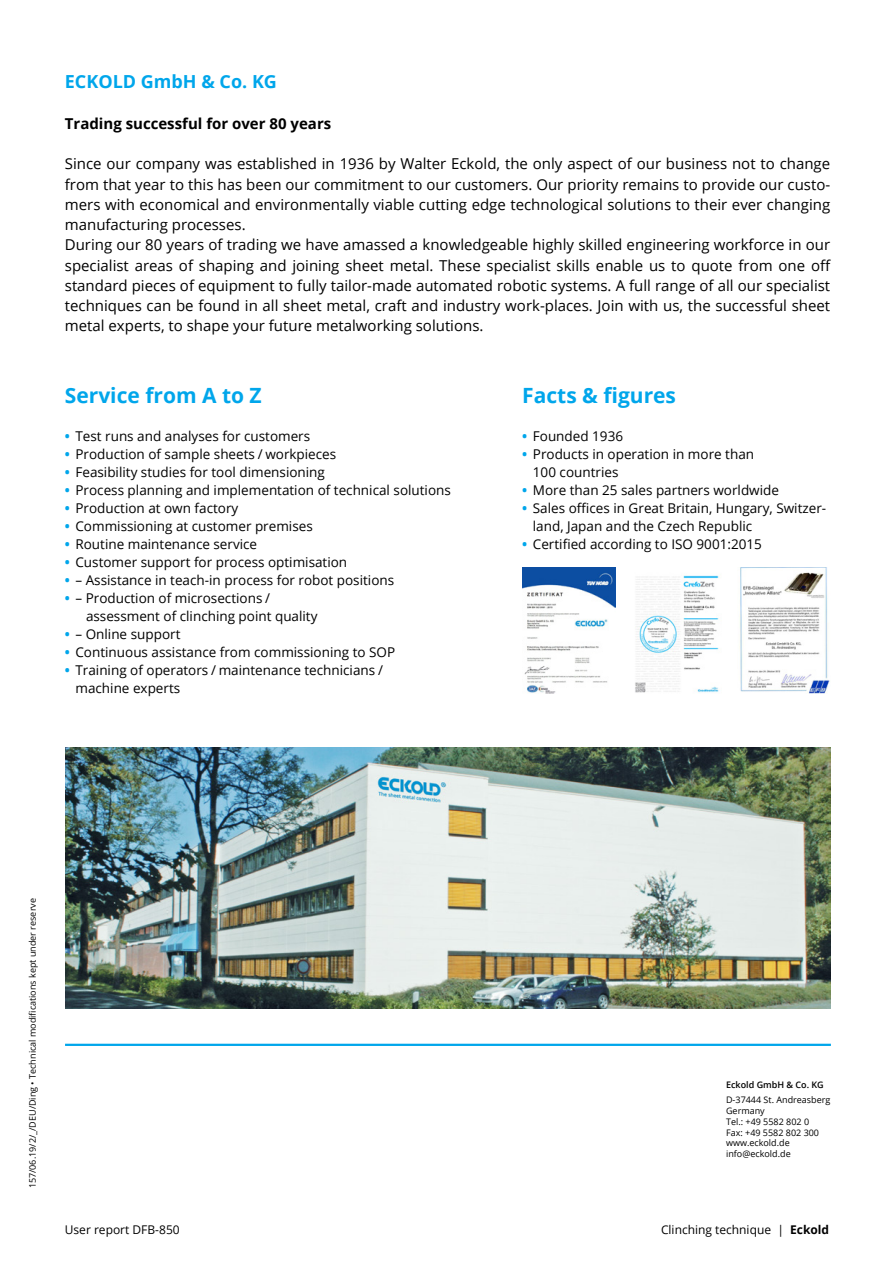
<style>
.page{position:relative;width:893px;height:1263px;background:#fff}
.page>*{position:absolute;margin:0;border:0;box-sizing:border-box;transform-origin:0 0}
.t1{font:700 21px "Open Sans";color:#00a6eb}
.t2{font:700 18px "Open Sans";color:#00a6eb}
.t3{font:15px/20.2px "Open Sans";color:#000}
.t4{font:700 15px "Open Sans";color:#000}
.t5{font:13.5px/18px "Open Sans";color:#000}
.t6{font:12px "Open Sans";color:#000}
.t7{font:9px/10.8px "Open Sans";color:#000}
.t8{font:600 9px "Open Sans";color:#000}
.s1{font-weight:700;color:#00a6eb}
.s2{font-weight:700}
</style>
<div class="page">
<hr style="left:65px;top:1044px;width:766px;height:2px;background:#00a6eb">
<img style="left:65px;top:747px;width:766px;height:261px">
<img style="left:522px;top:567px;width:94px;height:126px">
<img style="left:635px;top:575px;width:84px;height:118px">
<img style="left:739px;top:567px;width:91px;height:126px">
<p class="t2" style="left:65px;top:69px;width:214px">ECKOLD GmbH &amp; Co. KG</p>
<p class="t4" style="left:65px;top:113px;width:268px">Trading successful for over 80 years</p>
<p class="t3" style="left:65px;top:153px;width:767px">Since our company was established in 1936 by Walter Eckold, the only aspect of our business not to change from that year to this has been our commitment to our customers. Our priority remains to provide our custo&shy;mers with economical and environmentally viable cutting edge technological solutions to their ever changing manufacturing processes.<br>During our 80 years of trading we have amassed a knowledgeable highly skilled engineering workforce in our specialist areas of shaping and joining sheet metal. These specialist skills enable us to quote from one off standard pieces of equipment to fully tailor-made automated robotic systems. A full range of all our specialist techniques can be found in all sheet metal, craft and industry work-places. Join with us, the successful sheet metal experts, to shape your future metalworking solutions.</p>
<h1 class="t1" style="left:65px;top:381px;width:198px">Service from A to Z</h1>
<p class="t5" style="left:65px;top:427px;width:247px"><span class="s1">•</span> Test runs and analyses for customers</p>
<p class="t5" style="left:65px;top:445px;width:273px"><span class="s1">•</span> Production of sample sheets / workpieces</p>
<p class="t5" style="left:65px;top:463px;width:262px"><span class="s1">•</span> Feasibility studies for tool dimensioning</p>
<p class="t5" style="left:65px;top:481px;width:388px"><span class="s1">•</span> Process planning and implementation of technical solutions</p>
<p class="t5" style="left:65px;top:499px;width:175px"><span class="s1">•</span> Production at own factory</p>
<p class="t5" style="left:65px;top:517px;width:249px"><span class="s1">•</span> Commissioning at customer premises</p>
<p class="t5" style="left:65px;top:535px;width:194px"><span class="s1">•</span> Routine maintenance service</p>
<p class="t5" style="left:65px;top:553px;width:284px"><span class="s1">•</span> Customer support for process optimisation</p>
<p class="t5" style="left:65px;top:571px;width:331px"><span class="s1">•</span> – Assistance in teach-in process for robot positions</p>
<p class="t5" style="left:86px;top:589px;width:233px;text-indent:-21px"><span class="s1">•</span> – Production of microsections / assessment of clinching point quality</p>
<p class="t5" style="left:65px;top:625px;width:117px"><span class="s1">•</span> – Online support</p>
<p class="t5" style="left:65px;top:643px;width:332px"><span class="s1">•</span> Continuous assistance from commissioning to SOP</p>
<p class="t5" style="left:75px;top:661px;width:309px;text-indent:-11px"><span class="s1">•</span> Training of operators / maintenance technicians / machine experts</p>
<h1 class="t1" style="left:522px;top:381px;width:155px">Facts &amp; figures</h1>
<p class="t5" style="left:522px;top:427px;width:102px"><span class="s1">•</span> Founded 1936</p>
<p class="t5" style="left:533px;top:445px;width:223px;text-indent:-11px"><span class="s1">•</span> Products in operation in more than<br>100 countries</p>
<p class="t5" style="left:522px;top:481px;width:258px"><span class="s1">•</span> More than 25 sales partners worldwide</p>
<p class="t5" style="left:533px;top:499px;width:295px;text-indent:-11px"><span class="s1">•</span> Sales offices in Great Britain, Hungary, Switzer&shy;land, Japan and the Czech Republic</p>
<p class="t5" style="left:522px;top:535px;width:241px"><span class="s1">•</span> Certified according to ISO 9001:2015</p>
<p class="t7" style="left:27px;top:1188px;width:292px;rotate:-90deg">157/06.19/2/_/DEU/Ding • Technical modifications kept under reserve</p>
<p class="t8" style="left:726px;top:1079px;width:99px">Eckold GmbH &amp; Co. KG</p>
<p class="t7" style="left:726px;top:1094px;width:106px">D-37444 St. Andreasberg<br>Germany<br>Tel.: +49 5582 802 0<br>Fax: +49 5582 802 300 www.eckold.de info@eckold.de</p>
<p class="t6" style="left:65px;top:1221px;width:116px">User report DFB-850</p>
<p class="t6" style="left:661px;top:1221px;width:170px">Clinching technique | <span class="s2">Eckold</span></p>
</div>
